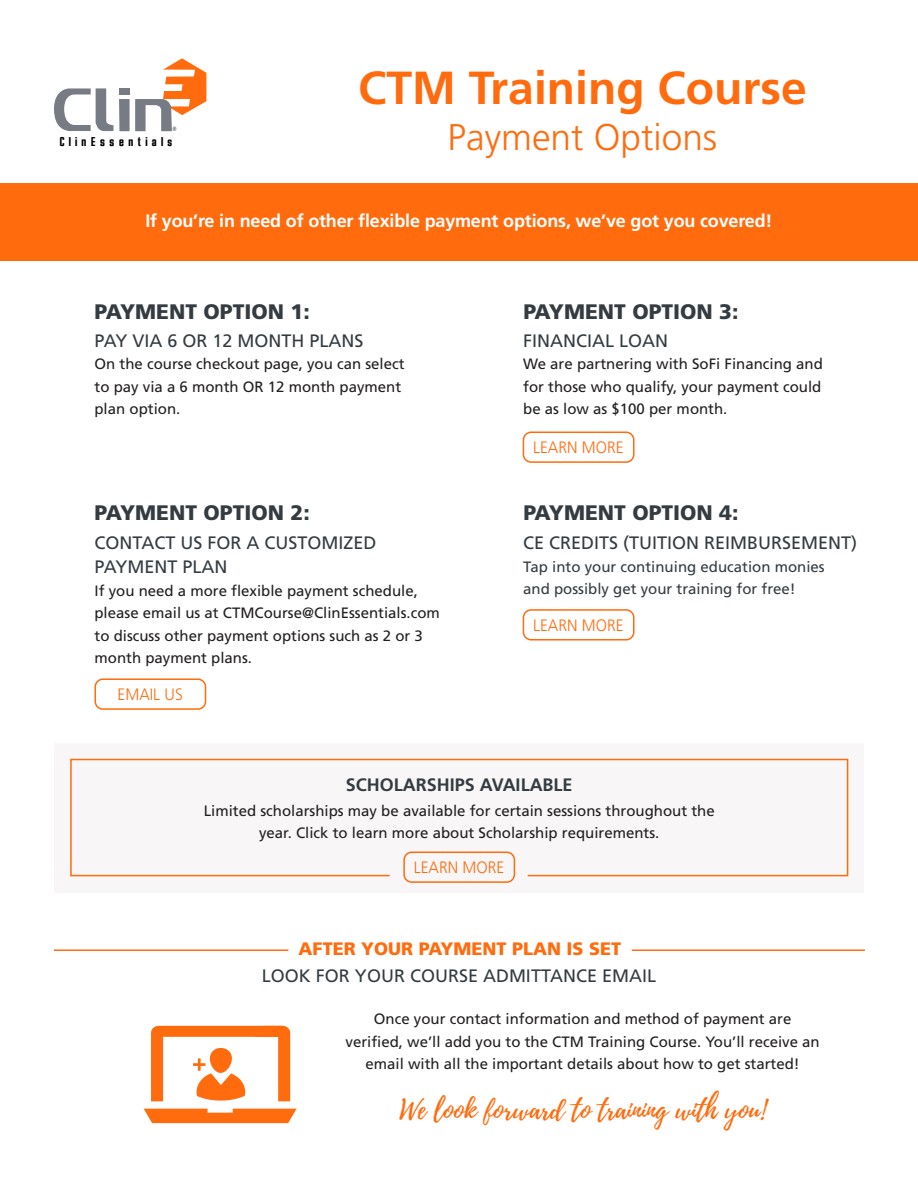
<style>
.page{position:relative;width:918px;height:1188px;background:#fff}
.page>*{position:absolute;margin:0;border:0;box-sizing:border-box;transform-origin:0 0}
.t1{font:700 46.35px "Frutiger LT Std";color:#ff6b0d}
.t2{font:300 37.05px "Frutiger LT Std";color:#ff6b0d}
.t3{font:27px "Playlist Script";color:#ff6b0d}
.t4{font:900 21px "Frutiger LT Std";color:#343c41}
.t5{font:18px/24px "Frutiger LT Std";color:#343c41}
.t6{font:700 18px "Frutiger LT Std";letter-spacing:-.01em;color:#fff}
.t7{font:900 18px "Frutiger LT Std";color:#ff6b0d}
.t8{font:700 18px "Frutiger LT Std";color:#343c41}
.t9{font:300 16.5px "Frutiger LT Std";color:#ff6b0d;scale:.95 1}
.t10{font:15px/22.5px "Frutiger LT Std";color:#231f20}
.t11{font:15px/22.5px "Frutiger LT Std";color:#343c41}
.t12{font:13.05px "Overseer";letter-spacing:.365em;color:#000;scale:.9 1}
.t13{font:8.25px "Overseer";color:#777b84;scale:1.19 1}
.s1{font-size:12.6px}
</style>
<div class="page">
<div style="left:0;top:184px;width:918px;height:77px;background:#ff6b0d"></div>
<div style="left:119px;top:99px;width:11px;height:32px;background:#777b84"></div>
<div style="left:119px;top:89px;width:11px;height:6px;background:#777b84"></div>
<svg style="left:135px;top:58px;width:71px;height:73px"></svg>
<svg style="left:54px;top:88px;width:59px;height:43px"></svg>
<hr style="left:54px;top:949px;width:234px;height:2px;background:#ff6b0d">
<hr style="left:632px;top:949px;width:233px;height:2px;background:#ff6b0d">
<svg style="left:144px;top:1026px;width:153px;height:97px"></svg>
<div style="left:523px;top:432px;width:111px;height:31px;border:2px solid #ff6b0d;border-radius:8px"></div>
<div style="left:523px;top:609px;width:111px;height:32px;border:2px solid #ff6b0d;border-radius:8px"></div>
<div style="left:95px;top:678px;width:111px;height:32px;border:2px solid #ff6b0d;border-radius:8px"></div>
<div style="left:55px;top:743px;width:809px;height:149px;background:#f8f6f6"></div>
<div style="left:403px;top:852px;width:112px;height:31px;border:2px solid #ff6b0d;border-radius:8px"></div>
<svg style="left:70px;top:758px;width:779px;height:119px"></svg>
<p class="t13" style="left:173px;top:126px;width:5px">®</p>
<p class="t12" style="left:60px;top:134px;width:126px">ClinEssential<span class="s1">s</span></p>
<h1 class="t1" style="left:358px;top:61px;width:450px">CTM Training Course</h1>
<h2 class="t2" style="left:448px;top:116px;width:271px">Payment Options</h2>
<p class="t6" style="left:145px;top:211px;width:629px">If you’re in need of other flexible payment options, we’ve got you covered!</p>
<h3 class="t4" style="left:95px;top:299px;width:217px">PAYMENT OPTION 1:</h3>
<h3 class="t4" style="left:523px;top:299px;width:217px">PAYMENT OPTION 3:</h3>
<p class="t5" style="left:95px;top:329px;width:270px">PAY VIA 6 OR 12 MONTH PLANS</p>
<p class="t10" style="left:94px;top:353px;width:312px">On the course checkout page, you can select to pay via a 6 month OR 12 month payment plan option.</p>
<p class="t5" style="left:523px;top:329px;width:146px">FINANCIAL LOAN</p>
<p class="t10" style="left:523px;top:353px;width:301px;text-align:justify">We are partnering with SoFi Financing and for those who qualify, your payment could be as low as $100 per month.</p>
<p class="t9" style="left:533px;top:438px;width:97px">LEARN MORE</p>
<h3 class="t4" style="left:95px;top:500px;width:217px">PAYMENT OPTION 2:</h3>
<h3 class="t4" style="left:523px;top:500px;width:217px">PAYMENT OPTION 4:</h3>
<p class="t5" style="left:94px;top:531px;width:284px">CONTACT US FOR A CUSTOMIZED<br>PAYMENT PLAN</p>
<p class="t10" style="left:94px;top:579px;width:347px">If you need a more flexible payment schedule, please email us at CTMCourse@ClinEssentials.com to discuss other payment options such as 2 or 3 month payment plans.</p>
<p class="t9" style="left:118px;top:685px;width:70px">EMAIL US</p>
<p class="t5" style="left:523px;top:531px;width:336px">CE CREDITS (TUITION REIMBURSEMENT)</p>
<p class="t11" style="left:523px;top:555px;width:303px">Tap into your continuing education monies and possibly get your training for free!</p>
<p class="t9" style="left:533px;top:616px;width:97px">LEARN MORE</p>
<p class="t8" style="left:346px;top:774px;width:228px">SCHOLARSHIPS AVAILABLE</p>
<p class="t10" style="left:204px;top:799px;width:512px;text-align:center">Limited scholarships may be available for certain sessions throughout the year. Click to learn more about Scholarship requirements.</p>
<p class="t9" style="left:414px;top:858px;width:97px">LEARN MORE</p>
<p class="t7" style="left:299px;top:938px;width:324px">AFTER YOUR PAYMENT PLAN IS SET</p>
<p class="t5" style="left:262px;top:964px;width:396px">LOOK FOR YOUR COURSE ADMITTANCE EMAIL</p>
<p class="t10" style="left:346px;top:1008px;width:476px;text-align:center">Once your contact information and method of payment are verified, we’ll add you to the CTM Training Course. You’ll receive an email with all the important details about how to get started!</p>
<h3 class="t3" style="left:400px;top:1090px;width:368px">We look forward to training with you!</h3>
</div>
